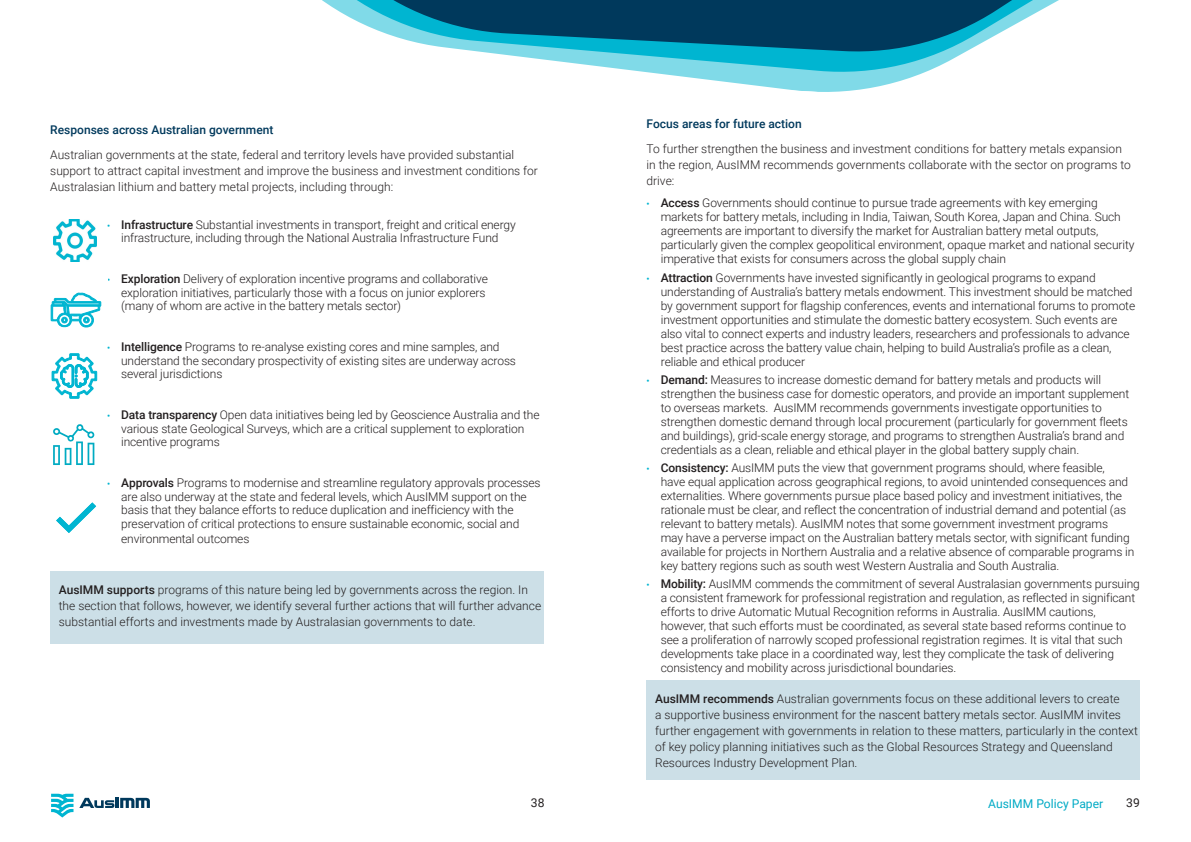
<style>
.page{position:relative;width:1191px;height:842px;background:#fff}
.page>*{position:absolute;margin:0;border:0;box-sizing:border-box;transform-origin:0 0}
.t1{font:12.1px "Roboto";color:#00aac5}
.t2{font:12.1px "Roboto";color:#231f20}
.Body_text_-_2_col{font:300 12px/14px "Roboto";letter-spacing:-.01em;color:#231f20}
.t3{font:500 12px "Roboto";color:#00395c}
.s1{font-weight:500;font-size:9px;color:#00b5d1}
.s2{font-weight:500}
</style>
<div class="page">
<svg style="left:79px;top:798px;width:71px;height:10px"></svg>
<svg style="left:51px;top:794px;width:22px;height:23px"></svg>
<div style="left:51px;top:571px;width:493px;height:73px;background:#ccdfe7"></div>
<svg style="left:53px;top:424px;width:42px;height:41px"></svg>
<svg style="left:50px;top:292px;width:51px;height:36px"></svg>
<img style="left:53px;top:220px;width:43px;height:41px">
<svg style="left:51px;top:353px;width:47px;height:46px"></svg>
<svg style="left:56px;top:502px;width:40px;height:31px"></svg>
<div style="left:646px;top:680px;width:493px;height:99px;background:#ccdfe7"></div>
<svg style="left:679px;top:76px;width:236px;height:16px;fill:#80dae8"></svg>
<svg style="left:499px;top:54px;width:463px;height:22px"></svg>
<svg style="left:322px;top:0;width:737px;height:54px;background:#327c97"></svg>
<h3 class="t3" style="left:50px;top:121px;width:225px">Responses across Australian government</h3>
<p class="Body_text_-_2_col" style="left:50px;top:146px;width:489px;line-height:16px">Australian governments at the state, federal and territory levels have provided substantial support to attract capital investment and improve the business and investment conditions for<br>Australasian lithium and battery metal projects, including through:</p>
<p class="Body_text_-_2_col" style="left:107px;top:217px;width:410px;line-height:13.5px;text-align:center"><span class="s1">•</span> <span class="s2">Infrastructure</span> Substantial investments in transport, freight and critical energy infrastructure, including through the National Australia Infrastructure Fund</p>
<p class="Body_text_-_2_col" style="left:121px;top:272px;width:368px;line-height:13.5px;text-indent:-14px"><span class="s1">•</span> <span class="s2">Exploration</span> Delivery of exploration incentive programs and collaborative exploration initiatives, particularly those with a focus on junior explorers (many of whom are active in the battery metals sector)</p>
<p class="Body_text_-_2_col" style="left:121px;top:340px;width:396px;line-height:13.5px;text-indent:-14px"><span class="s1">•</span> <span class="s2">Intelligence</span> Programs to re-analyse existing cores and mine samples, and understand the secondary prospectivity of existing sites are underway across several jurisdictions</p>
<p class="Body_text_-_2_col" style="left:121px;top:408px;width:420px;line-height:13.5px;text-indent:-14px"><span class="s1">•</span> <span class="s2">Data transparency</span> Open data initiatives being led by Geoscience Australia and the various state Geological Surveys, which are a critical supplement to exploration incentive programs</p>
<p class="Body_text_-_2_col" style="left:121px;top:476px;width:421px;line-height:13.5px;text-indent:-14px"><span class="s1">•</span> <span class="s2">Approvals</span> Programs to modernise and streamline regulatory approvals processes are also underway at the state and federal levels, which AusIMM support on the basis that they balance efforts to reduce duplication and inefficiency with the preservation of critical protections to ensure sustainable economic, social and</p>
<p class="Body_text_-_2_col" style="left:121px;top:531px;width:130px">environmental outcomes</p>
<p class="Body_text_-_2_col" style="left:59px;top:581px;width:484px;line-height:16px"><span class="s2">AusIMM supports</span> programs of this nature being led by governments across the region. In the section that follows, however, we identify several further actions that will further advance substantial efforts and investments made by Australasian governments to date.</p>
<h3 class="t3" style="left:646px;top:116px;width:157px">Focus areas for future action</h3>
<p class="Body_text_-_2_col" style="left:646px;top:140px;width:486px;line-height:16px">To further strengthen the business and investment conditions for battery metals expansion in the region, AusIMM recommends governments collaborate with the sector on programs to drive:</p>
<p class="Body_text_-_2_col" style="left:661px;top:196px;width:475px;text-indent:-14px"><span class="s1">•</span> <span class="s2">Access</span> Governments should continue to pursue trade agreements with key emerging markets for battery metals, including in India, Taiwan, South Korea, Japan and China. Such agreements are important to diversify the market for Australian battery metal outputs, particularly given the complex geopolitical environment, opaque market and national security imperative that exists for consumers across the global supply chain</p>
<p class="Body_text_-_2_col" style="left:661px;top:270px;width:476px;text-indent:-14px"><span class="s1">•</span> <span class="s2">Attraction</span> Governments have invested significantly in geological programs to expand understanding of Australia’s battery metals endowment. This investment should be matched by government support for flagship conferences, events and international forums to promote investment opportunities and stimulate the domestic battery ecosystem. Such events are also vital to connect experts and industry leaders, researchers and professionals to advance best practice across the battery value chain, helping to build Australia’s profile as a clean, reliable and ethical producer</p>
<p class="Body_text_-_2_col" style="left:661px;top:372px;width:470px;text-indent:-14px"><span class="s1">•</span> <span class="s2">Demand:</span> Measures to increase domestic demand for battery metals and products will strengthen the business case for domestic operators, and provide an important supplement to overseas markets. AusIMM recommends governments investigate opportunities to strengthen domestic demand through local procurement (particularly for government fleets and buildings), grid-scale energy storage, and programs to strengthen Australia’s brand and credentials as a clean, reliable and ethical player in the global battery supply chain.</p>
<p class="Body_text_-_2_col" style="left:661px;top:460px;width:475px;text-indent:-14px"><span class="s1">•</span> <span class="s2">Consistency:</span> AusIMM puts the view that government programs should, where feasible,<br>have equal application across geographical regions, to avoid unintended consequences and externalities. Where governments pursue place based policy and investment initiatives, the rationale must be clear, and reflect the concentration of industrial demand and potential (as relevant to battery metals). AusIMM notes that some government investment programs<br>may have a perverse impact on the Australian battery metals sector, with significant funding available for projects in Northern Australia and a relative absence of comparable programs in key battery regions such as south west Western Australia and South Australia.</p>
<p class="Body_text_-_2_col" style="left:661px;top:577px;width:480px;text-indent:-14px"><span class="s1">•</span> <span class="s2">Mobility:</span> AusIMM commends the commitment of several Australasian governments pursuing a consistent framework for professional registration and regulation, as reflected in significant efforts to drive Automatic Mutual Recognition reforms in Australia. AusIMM cautions, however, that such efforts must be coordinated, as several state based reforms continue to see a proliferation of narrowly scoped professional registration regimes. It is vital that such developments take place in a coordinated way, lest they complicate the task of delivering consistency and mobility across jurisdictional boundaries.</p>
<p class="Body_text_-_2_col" style="left:655px;top:690px;width:484px;line-height:16px"><span class="s2">AusIMM recommends</span> Australian governments focus on these additional levers to create<br>a supportive business environment for the nascent battery metals sector. AusIMM invites further engagement with governments in relation to these matters, particularly in the context of key policy planning initiatives such as the Global Resources Strategy and Queensland Resources Industry Development Plan.</p>
<p class="t2" style="left:531px;top:795px;width:15px">38</p>
<p class="t1" style="left:988px;top:795px;width:116px">AusIMM Policy Paper</p>
<p class="t2" style="left:1126px;top:795px;width:15px">39</p>
</div>
